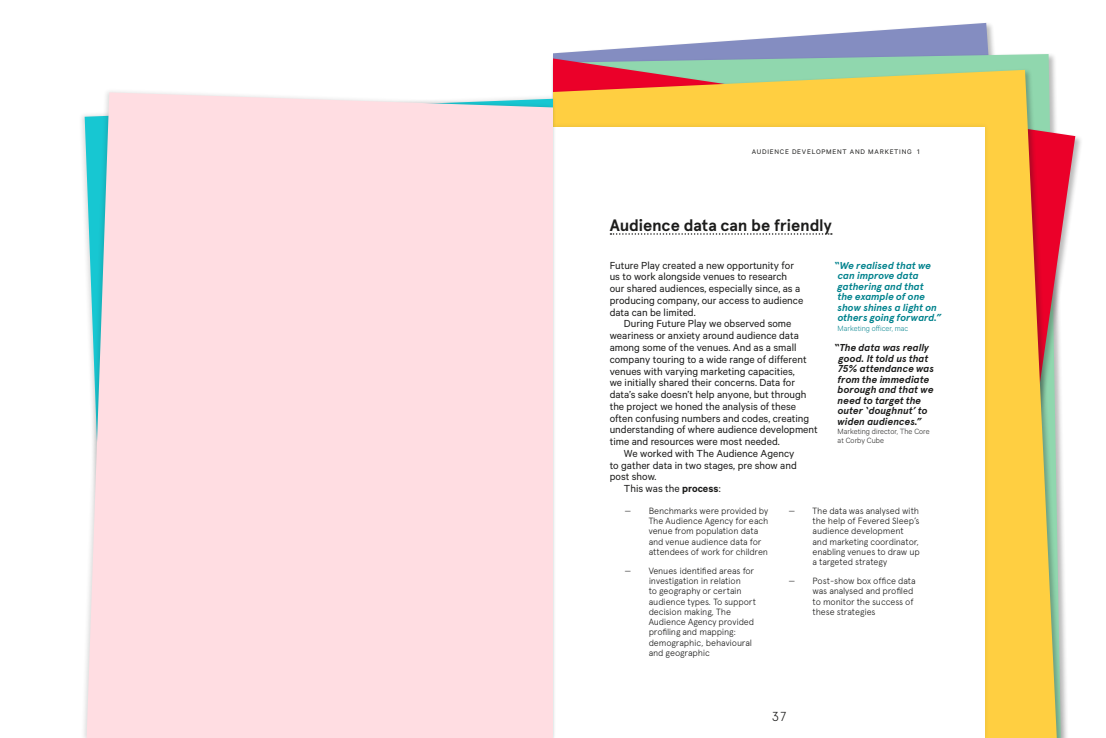
<style>
.page{position:relative;width:1106px;height:738px;background:#fff}
.page>*{position:absolute;margin:0;border:0;box-sizing:border-box;transform-origin:0 0}
.t1{font:700 16.5px "Apercu";letter-spacing:-.01em;color:#1c1c1b}
.t2{font:300 13px "Apercu";color:#1c1c1b}
.t3{font:11.5px/11.8px "Calibre";color:#1c1c1b}
.t4{font:italic 700 10px/10.5px "Apercu";letter-spacing:-.005em;color:#1c1c1b}
.t5{font:italic 700 10px/10.5px "Apercu";letter-spacing:-.01em;color:#00828d}
.t6{font:300 9px/10.3px "Apercu";letter-spacing:-.01em;color:#1c1c1b}
.t7{font:300 8.5px/8.5px "Calibre";color:#1c1c1b}
.t8{font:300 8.5px "Calibre";color:#00828d}
.t9{font:7.5px "Calibre";letter-spacing:.1em;color:#1c1c1b}
.s1{font-weight:600}
</style>
<div class="page">
<svg style="left:558px;top:23px;width:436px;height:30px"></svg>
<svg style="left:553px;top:58px;width:522px;height:679px"></svg>
<svg style="left:553px;top:70px;width:503px;height:667px;background:#eeb84a"></svg>
<div style="left:548px;top:122px;width:441px;height:615px;background:#1c1c1b;opacity:.1"></div>
<div style="left:553px;top:128px;width:431px;height:609px;background:#fff"></div>
<svg style="left:610px;top:233px;width:222px;height:1px"></svg>
<div style="left:81px;top:88px;width:475px;height:649px;background:#1c1c1b;opacity:.15"></div>
<div style="left:87px;top:92px;width:466px;height:645px;background:#ffdde2"></div>
<p class="t9" style="left:751px;top:147px;width:170px">AUDIENCE DEVELOPMENT AND MARKETING 1</p>
<h1 class="t1" style="left:609px;top:215px;width:223px">Audience data can be friendly</h1>
<p class="t3" style="left:609px;top:258px;width:195px">Future Play created a new opportunity for us to work alongside venues to research our shared audiences, especially since, as a producing company, our access to audience data can be limited.</p>
<p class="t3" style="left:624px;top:317px;width:169px">During Future Play we observed some</p>
<p class="t3" style="left:609px;top:329px;width:191px">weariness or anxiety around audience data</p>
<p class="t3" style="left:609px;top:341px;width:188px">among some of the venues. And as a small</p>
<p class="t3" style="left:609px;top:352px;width:198px">company touring to a wide range of different</p>
<p class="t3" style="left:609px;top:364px;width:187px">venues with varying marketing capacities,</p>
<p class="t3" style="left:609px;top:376px;width:187px">we initially shared their concerns. Data for</p>
<p class="t3" style="left:609px;top:388px;width:198px">data’s sake doesn’t help anyone, but through</p>
<p class="t3" style="left:609px;top:399px;width:188px">the project we honed the analysis of these</p>
<p class="t3" style="left:609px;top:411px;width:201px">often confusing numbers and codes, creating</p>
<p class="t3" style="left:609px;top:423px;width:209px">understanding of where audience development</p>
<p class="t3" style="left:609px;top:435px;width:171px">time and resources were most needed.</p>
<p class="t3" style="left:624px;top:446px;width:172px">We worked with The Audience Agency</p>
<p class="t3" style="left:609px;top:458px;width:189px">to gather data in two stages, pre show and</p>
<p class="t3" style="left:609px;top:470px;width:48px">post show.</p>
<p class="t3" style="left:624px;top:482px;width:98px">This was the <span class="s1">process</span>:</p>
<p class="t5" style="left:837px;top:260px;width:105px;text-indent:-3px">“We realised that we can improve data gathering and that<br>the example of one show shines a light on others going forward.”</p>
<p class="t8" style="left:837px;top:323px;width:72px">Marketing officer, mac</p>
<p class="t4" style="left:837px;top:342px;width:98px;text-indent:-3px">“The data was really good. It told us that<br>75% attendance was from the immediate borough and that we need to target the outer ‘doughnut’ to widen audiences.”</p>
<p class="t7" style="left:837px;top:427px;width:93px">Marketing director, The Core at Corby Cube</p>
<p class="t6" style="left:648px;top:505px;width:121px;text-indent:-24px">— Benchmarks were provided by<br>The Audience Agency for each venue from population data and venue audience data for attendees of work for children</p>
<p class="t6" style="left:648px;top:565px;width:109px;text-indent:-24px">— Venues identified areas for investigation in relation<br>to geography or certain audience types. To support decision making, The<br>Audience Agency provided profiling and mapping: demographic, behavioural and geographic</p>
<p class="t6" style="left:812px;top:505px;width:109px;text-indent:-24px">— The data was analysed with the help of Fevered Sleep’s audience development and marketing coordinator, enabling venues to draw up a targeted strategy</p>
<p class="t6" style="left:812px;top:575px;width:105px;text-indent:-24px">— Post-show box office data was analysed and profiled to monitor the success of these strategies</p>
<p class="t2" style="left:772px;top:708px;width:16px">37</p>
</div>
